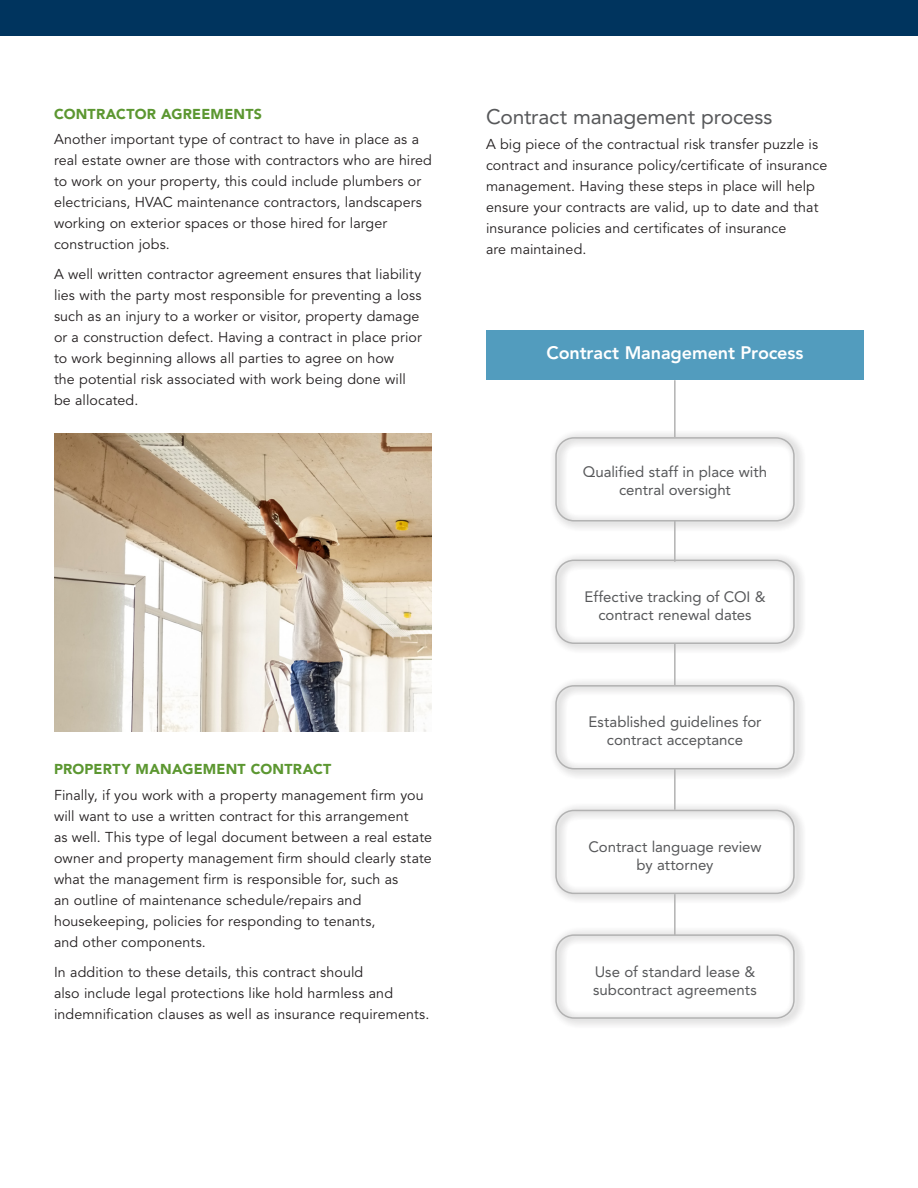
<style>
.page{position:relative;width:918px;height:1188px;background:#fff}
.page>*{position:absolute;margin:0;border:0;box-sizing:border-box;transform-origin:0 0}
.t1{font:21px "Avenir LT Std";letter-spacing:-.01em;color:#57585a}
.t2{font:800 18px "Avenir LT Std";letter-spacing:-.005em;color:#fff}
.t3{font:15px/18px "Avenir LT Std";letter-spacing:-.005em;color:#57585a;text-align:center}
.t4{font:14.25px/21px "Avenir LT Std";letter-spacing:.01em;color:#231f20}
.t5{font:900 14.25px "Avenir LT Std";letter-spacing:.015em;color:#5c9731}
</style>
<div class="page">
<div style="left:0;top:0;width:918px;height:36px;background:#00345e"></div>
<img style="left:54px;top:434px;width:378px;height:297px">
<div style="left:550px;top:430px;width:256px;height:101px;background:#231f20;opacity:.75"></div>
<div style="left:555px;top:437px;width:240px;height:85px;border:2px solid #b2b2b2;border-radius:18px"></div>
<div style="left:550px;top:553px;width:256px;height:101px;background:#231f20;opacity:.75"></div>
<div style="left:555px;top:560px;width:240px;height:84px;border:2px solid #b2b2b2;border-radius:18px"></div>
<div style="left:550px;top:678px;width:256px;height:101px;background:#231f20;opacity:.75"></div>
<div style="left:555px;top:685px;width:240px;height:85px;border:2px solid #b2b2b2;border-radius:18px"></div>
<div style="left:550px;top:803px;width:256px;height:101px;background:#231f20;opacity:.75"></div>
<div style="left:555px;top:810px;width:240px;height:84px;border:2px solid #b2b2b2;border-radius:18px"></div>
<div style="left:550px;top:927px;width:256px;height:102px;background:#231f20;opacity:.75"></div>
<div style="left:555px;top:934px;width:240px;height:85px;border:2px solid #b2b2b2;border-radius:18px"></div>
<hr style="left:674px;top:380px;width:2px;height:57px;background:#b2b2b2">
<hr style="left:674px;top:521px;width:2px;height:41px;background:#b2b2b2">
<hr style="left:674px;top:644px;width:2px;height:41px;background:#b2b2b2">
<hr style="left:674px;top:769px;width:2px;height:41px;background:#b2b2b2">
<hr style="left:674px;top:894px;width:2px;height:41px;background:#b2b2b2">
<div style="left:486px;top:331px;width:378px;height:49px;background:#529cbe"></div>
<p class="t5" style="left:54px;top:105px;width:210px">CONTRACTOR AGREEMENTS</p>
<p class="t4" style="left:54px;top:129px;width:380px">Another important type of contract to have in place as a real estate owner are those with contractors who are hired to work on your property, this could include plumbers or electricians, HVAC maintenance contractors, landscapers working on exterior spaces or those hired for larger construction jobs.</p>
<p class="t4" style="left:54px;top:264px;width:369px">A well written contractor agreement ensures that liability lies with the party most responsible for preventing a loss such as an injury to a worker or visitor, property damage or a construction defect. Having a contract in place prior to work beginning allows all parties to agree on how<br>the potential risk associated with work being done will be allocated.</p>
<p class="t5" style="left:54px;top:761px;width:279px">PROPERTY MANAGEMENT CONTRACT</p>
<p class="t4" style="left:54px;top:785px;width:380px">Finally, if you work with a property management firm you will want to use a written contract for this arrangement<br>as well. This type of legal document between a real estate owner and property management firm should clearly state what the management firm is responsible for, such as<br>an outline of maintenance schedule/repairs and housekeeping, policies for responding to tenants,<br>and other components.</p>
<p class="t4" style="left:54px;top:962px;width:377px">In addition to these details, this contract should<br>also include legal protections like hold harmless and indemnification clauses as well as insurance requirements.</p>
<h1 class="t1" style="left:486px;top:104px;width:288px">Contract management process</h1>
<p class="t4" style="left:486px;top:134px;width:343px">A big piece of the contractual risk transfer puzzle is contract and insurance policy/certificate of insurance management. Having these steps in place will help ensure your contracts are valid, up to date and that insurance policies and certificates of insurance<br>are maintained.</p>
<p class="t2" style="left:546px;top:342px;width:259px">Contract Management Process</p>
<p class="t3" style="left:583px;top:463px;width:186px">Qualified staff in place with central oversight</p>
<p class="t3" style="left:584px;top:588px;width:183px">Effective tracking of COI &amp; contract renewal dates</p>
<p class="t3" style="left:588px;top:713px;width:175px">Established guidelines for contract acceptance</p>
<p class="t3" style="left:588px;top:838px;width:175px">Contract language review by attorney</p>
<p class="t3" style="left:593px;top:963px;width:165px;text-align:left">Use of standard lease &amp; subcontract agreements</p>
</div>
